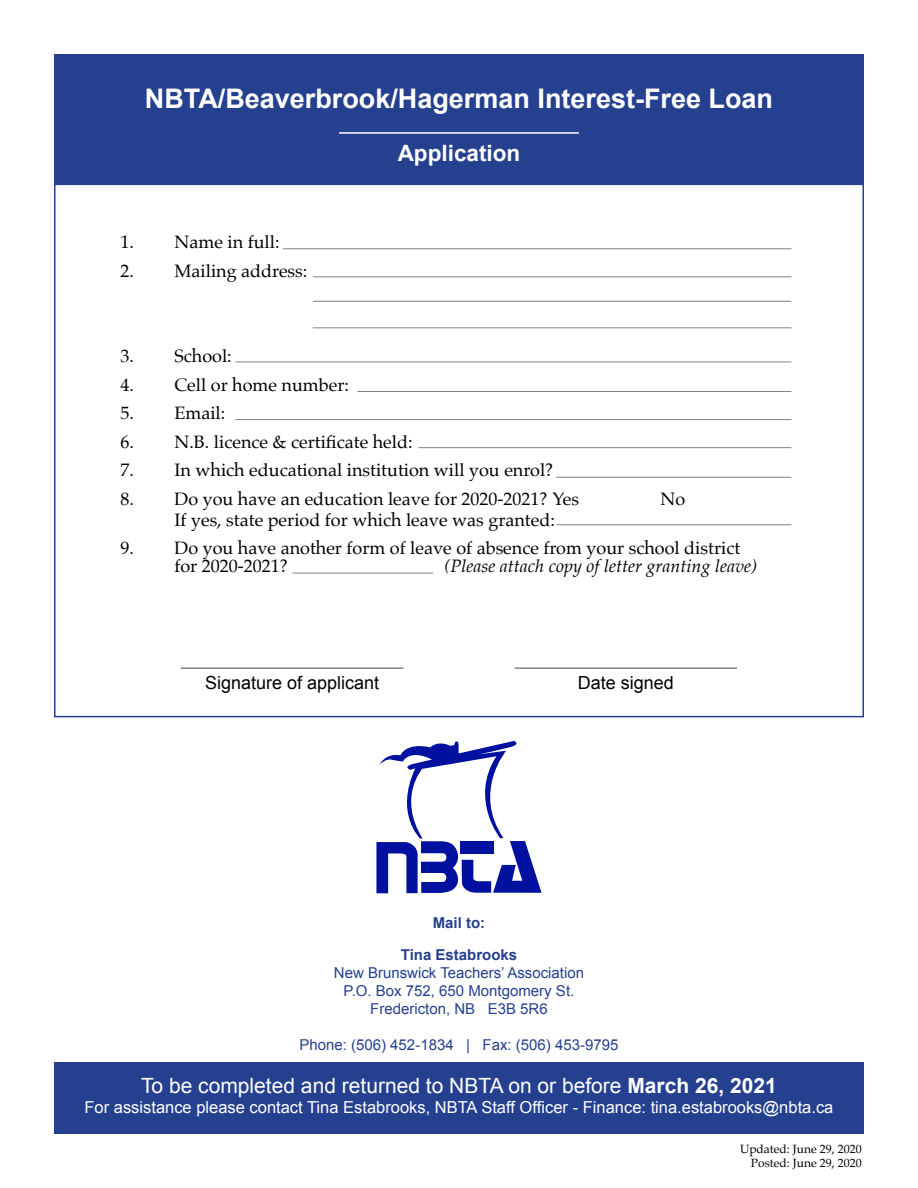
<style>
.page{position:relative;width:918px;height:1188px;background:#fff}
.page>*{position:absolute;margin:0;border:0;box-sizing:border-box;transform-origin:0 0}
.t1{font:700 27px "Arial";color:#fff}
.t2{font:700 22.5px "Arial";color:#fff}
.t3{font:21px "Arial";color:#fff}
.t4{font:18px/18px "Palatino";color:#000}
.t5{font:italic 18px "Palatino";color:#000}
.t6{font:18px "Arial";color:#000}
.t7{font:16.5px "Arial";color:#fff}
.t8{font:15px/18px "Arial";color:#25408f;text-align:center}
.t9{font:700 15px/31.5px "Arial";color:#25408f;text-align:center}
.t10{font:12px/14.4px "Palatino";color:#000;text-align:right}
.s1{font-weight:700}
</style>
<div class="page">
<div style="left:54px;top:1063px;width:810px;height:71px;background:#25408f"></div>
<div style="left:54px;top:54px;width:810px;height:130px;background:#25408f"></div>
<hr style="left:339px;top:132px;width:240px;height:2px;background:#fff">
<hr style="left:293px;top:573px;width:140px;height:1px;background:#808285">
<hr style="left:556px;top:524px;width:235px;height:1px;background:#808285">
<hr style="left:556px;top:477px;width:235px;height:1px;background:#808285">
<hr style="left:418px;top:447px;width:373px;height:1px;background:#808285">
<hr style="left:235px;top:419px;width:556px;height:1px;background:#808285">
<hr style="left:357px;top:391px;width:434px;height:1px;background:#808285">
<hr style="left:235px;top:362px;width:556px;height:1px;background:#808285">
<hr style="left:313px;top:276px;width:478px;height:1px;background:#808285">
<hr style="left:283px;top:248px;width:508px;height:1px;background:#808285">
<hr style="left:313px;top:301px;width:478px;height:1px;background:#808285">
<hr style="left:313px;top:327px;width:478px;height:1px;background:#808285">
<hr style="left:181px;top:667px;width:222px;height:2px;background:#808285">
<hr style="left:515px;top:667px;width:222px;height:2px;background:#808285">
<svg style="left:376px;top:741px;width:166px;height:152px"></svg>
<h1 class="t1" style="left:145px;top:81px;width:630px">NBTA/Beaverbrook/Hagerman Interest-Free Loan</h1>
<p class="t2" style="left:398px;top:138px;width:124px">Application</p>
<p class="t4" style="left:120px;top:233px;width:161px">1. Name in full:</p>
<p class="t4" style="left:120px;top:261px;width:188px">2. Mailing address:</p>
<p class="t4" style="left:120px;top:347px;width:113px">3. School:</p>
<p class="t4" style="left:120px;top:375px;width:230px">4. Cell or home number:</p>
<p class="t4" style="left:120px;top:404px;width:106px">5. Email:</p>
<p class="t4" style="left:120px;top:432px;width:294px">6. N.B. licence &amp; certificate held:</p>
<p class="t4" style="left:120px;top:461px;width:434px">7. In which educational institution will you enrol?</p>
<p class="t4" style="left:120px;top:489px;width:460px">8. Do you have an education leave for 2020-2021? Yes</p>
<p class="t4" style="left:660px;top:489px;width:26px">No</p>
<p class="t4" style="left:174px;top:510px;width:382px">If yes, state period for which leave was granted:</p>
<p class="t4" style="left:174px;top:539px;width:567px;text-indent:-54px">9. Do you have another form of leave of absence from your school district for 2020-2021?</p>
<p class="t5" style="left:444px;top:551px;width:314px">(Please attach copy of letter granting leave)</p>
<p class="t6" style="left:205px;top:671px;width:176px">Signature of applicant</p>
<p class="t6" style="left:578px;top:671px;width:98px">Date signed</p>
<p class="t9" style="left:401px;top:908px;width:118px">Mail to:<br>Tina Estabrooks</p>
<p class="t8" style="left:334px;top:963px;width:252px">New Brunswick Teachers’ Association<br>P.O. Box 752, 650 Montgomery St.<br>Fredericton, NB E3B 5R6</p>
<p class="t8" style="left:299px;top:1035px;width:321px">Phone: (506) 452-1834 | Fax: (506) 453-9795</p>
<p class="t3" style="left:141px;top:1072px;width:637px">To be completed and returned to NBTA on or before <span class="s1">March 26, 2021</span></p>
<p class="t7" style="left:85px;top:1096px;width:750px">For assistance please contact Tina Estabrooks, NBTA Staff Officer - Finance: tina.estabrooks@nbta.ca</p>
<p class="t10" style="left:740px;top:1141px;width:123px">Updated: June 29, 2020<br>Posted: June 29, 2020</p>
</div>
